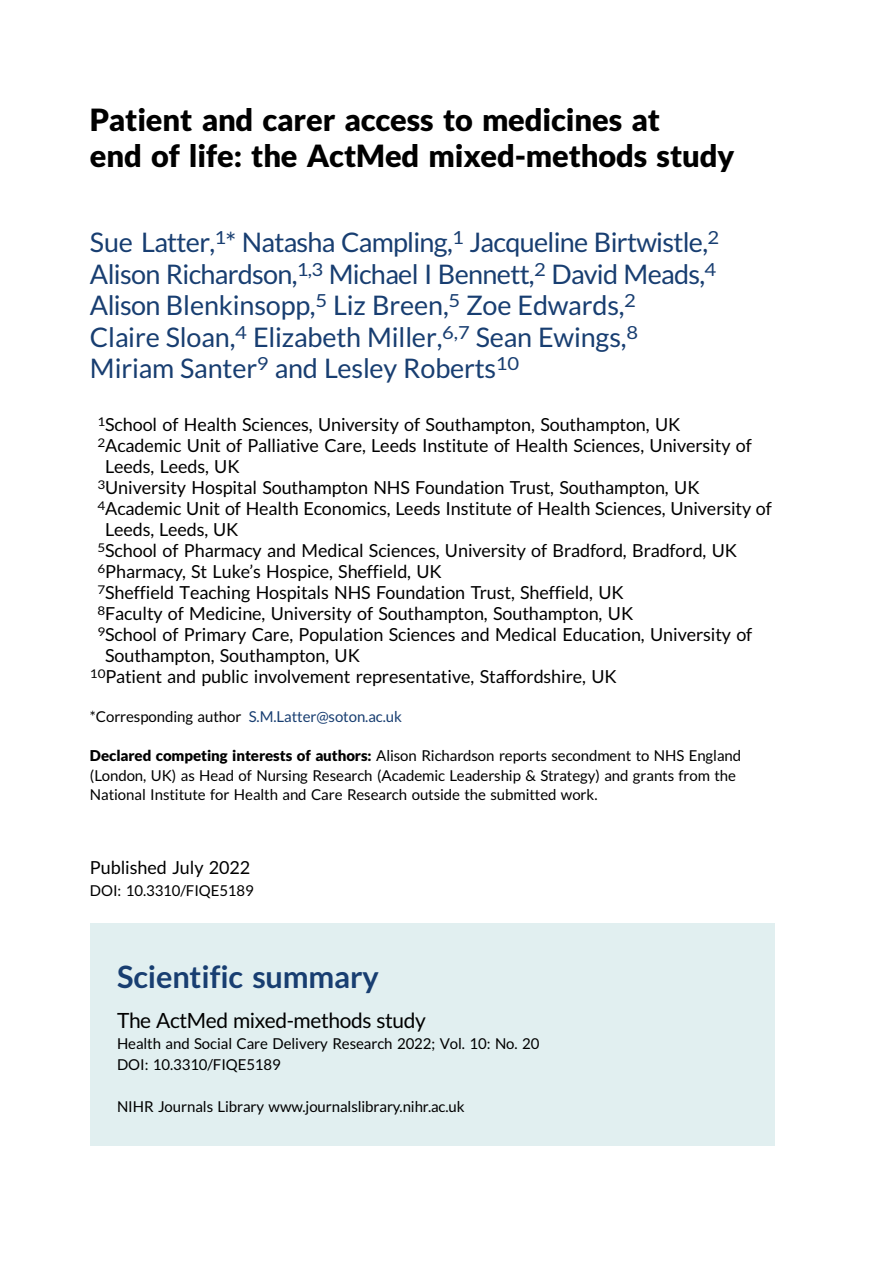
<style>
.page{position:relative;width:893px;height:1263px;background:#fff}
.page>*{position:absolute;margin:0;border:0;box-sizing:border-box;transform-origin:0 0}
.t1{font:30.75px/36px "Adv T Tfac 587 ca.B";color:#000}
.t2{font:30.75px "Adv TT6071803 a.B";color:#183e71}
.t3{font:27px/31.5px "Adv T Ta 9 c 1 b 374";letter-spacing:-.01em;color:#183e71}
.t4{font:21px "Adv T Ta 9 c 1 b 374";letter-spacing:-.015em;color:#000}
.t5{font:18px "Adv T Ta 9 c 1 b 374";color:#000}
.t6{font:15px/19.5px "Adv T Ta 9 c 1 b 374";color:#000}
.t7{font:15px "Adv T Ta 9 c 1 b 374";color:#183e71}
.s1{font-style:inherit}
.s2{color:#000}
.s3{font-family:"Adv T Tfac 587 ca.B"}
</style>
<div class="page">
<div style="left:90px;top:923px;width:684px;height:223px;background:#e1eff0"></div>
<h1 class="t1" style="left:90px;top:104px;width:646px">Patient and carer access to medicines at<br>end of life: the ActMed mixed-methods study</h1>
<p class="t3" style="left:90px;top:229px;width:631px">Sue Latter,<sup>1</sup>* Natasha Campling,<sup>1</sup> Jacqueline Birtwistle,<sup>2<br></sup>Alison Richardson,<sup>1,3</sup> Michael I Bennett,<sup>2</sup> David Meads,<sup>4<br></sup>Alison Blenkinsopp,<sup>5</sup> Liz Breen,<sup>5</sup> Zoe Edwards,<sup>2<br></sup>Claire Sloan,<sup>4</sup> Elizabeth Miller,<sup>6,7</sup> Sean Ewings,<sup>8<br></sup>Miriam Santer<sup>9</sup> and Lesley Roberts<sup>10</sup></p>
<p class="t5" style="left:97px;top:418px;width:584px"><sup>1</sup>School of Health Sciences, University of Southampton, Southampton, UK</p>
<p class="t5" style="left:97px;top:439px;width:656px"><sup>2</sup>Academic Unit of Palliative Care, Leeds Institute of Health Sciences, University of</p>
<p class="t5" style="left:105px;top:460px;width:136px">Leeds, Leeds, UK</p>
<p class="t5" style="left:97px;top:481px;width:604px"><sup>3</sup>University Hospital Southampton NHS Foundation Trust, Southampton, UK</p>
<p class="t5" style="left:97px;top:502px;width:676px"><sup>4</sup>Academic Unit of Health Economics, Leeds Institute of Health Sciences, University of</p>
<p class="t5" style="left:105px;top:523px;width:135px">Leeds, Leeds, UK</p>
<p class="t5" style="left:97px;top:544px;width:641px"><sup>5</sup>School of Pharmacy and Medical Sciences, University of Bradford, Bradford, UK</p>
<p class="t5" style="left:97px;top:565px;width:346px"><sup>6</sup>Pharmacy, St Luke<span class="s1">’</span>s Hospice, Sheffield, UK</p>
<p class="t5" style="left:97px;top:586px;width:528px"><sup>7</sup>Sheffield Teaching Hospitals NHS Foundation Trust, Sheffield, UK</p>
<p class="t5" style="left:97px;top:607px;width:537px"><sup>8</sup>Faculty of Medicine, University of Southampton, Southampton, UK</p>
<p class="t5" style="left:97px;top:628px;width:656px"><sup>9</sup>School of Primary Care, Population Sciences and Medical Education, University of</p>
<p class="t5" style="left:105px;top:649px;width:256px">Southampton, Southampton, UK</p>
<p class="t5" style="left:90px;top:670px;width:528px"><sup>10</sup>Patient and public involvement representative, Staffordshire, UK</p>
<p class="t7" style="left:90px;top:711px;width:314px"><span class="s2">*Corresponding author</span> S.M.Latter@soton.ac.uk</p>
<p class="t6" style="left:90px;top:747px;width:653px"><span class="s3">Declared competing interests of authors:</span> Alison Richardson reports secondment to NHS England (London, UK) as Head of Nursing Research (Academic Leadership &amp; Strategy) and grants from the<br>National Institute for Health and Care Research outside the submitted work.</p>
<p class="t5" style="left:90px;top:860px;width:162px">Published July 2022</p>
<p class="t6" style="left:90px;top:882px;width:165px">DOI: 10.3310/FIQE5189</p>
<h1 class="t2" style="left:117px;top:965px;width:263px">Scientific summary</h1>
<p class="t4" style="left:117px;top:1013px;width:310px">The ActMed mixed-methods study</p>
<p class="t6" style="left:117px;top:1034px;width:424px;line-height:21px">Health and Social Care Delivery Research 2022; Vol. 10: No. 20<br>DOI: 10.3310/FIQE5189</p>
<p class="t6" style="left:117px;top:1098px;width:349px">NIHR Journals Library www.journalslibrary.nihr.ac.uk</p>
</div>
